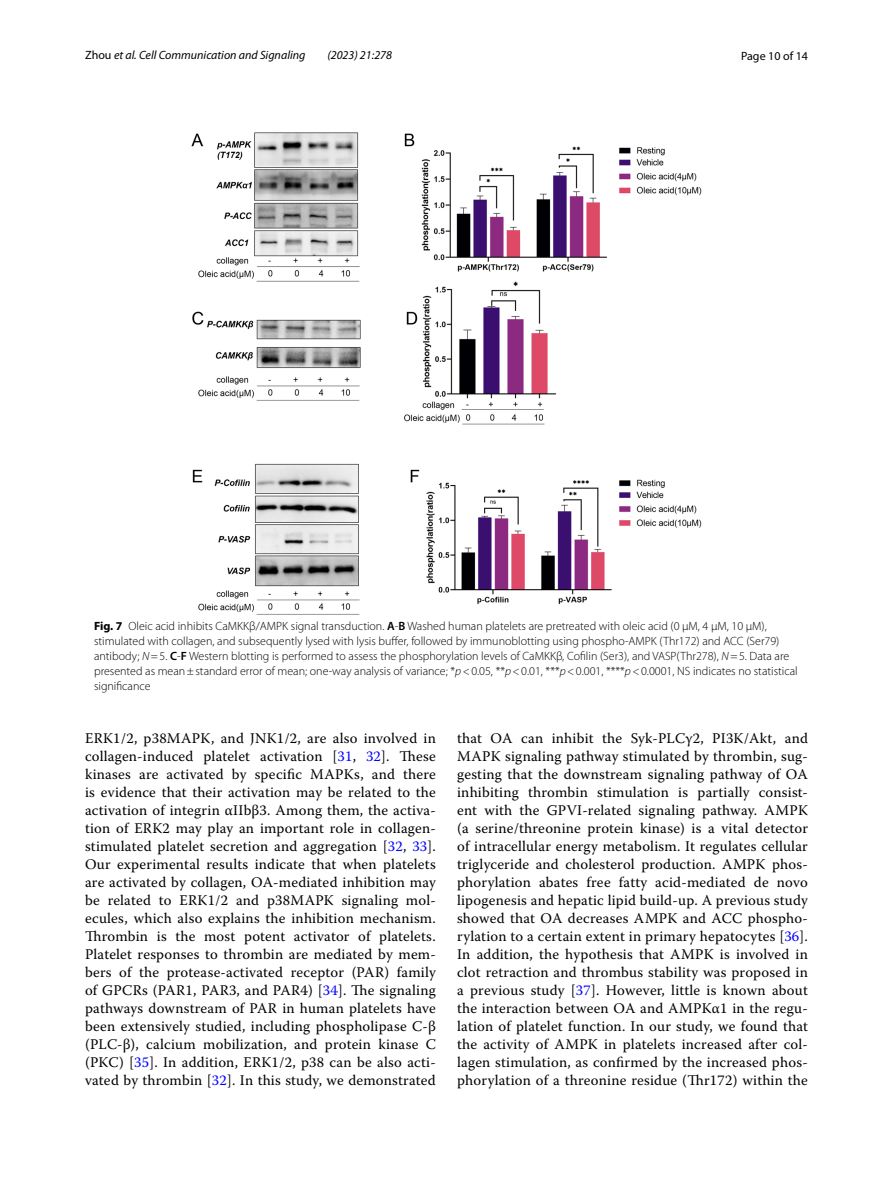
<style>
.page{position:relative;width:893px;height:1187px;background:#fff}
.page>*{position:absolute;margin:0;border:0;box-sizing:border-box;transform-origin:0 0}
.t1{font:14.7px/18px "Warnock Pro";letter-spacing:.015em;color:#000;text-align:justify}
.t2{font:300 12px/15px "Myriad Pro";color:#000}
.t3{font:italic 12px "Myriad Pro";color:#000}
.t4{font:12px "Myriad Pro";color:#000}
.s1{font-style:normal}
.s2{font-weight:700}
.s3{font-weight:600}
.s4{font-style:italic}
.s5{color:#00f}
</style>
<div class="page">
<img style="left:191px;top:133px;width:511px;height:482px">
<p class="t3" style="left:85px;top:48px;width:222px"><span class="s1">Zhou</span> et al. Cell Communication and Signaling</p>
<p class="t3" style="left:327px;top:48px;width:66px">(2023) 21:278</p>
<p class="t4" style="left:741px;top:48px;width:68px">Page 10 of 14</p>
<p class="t2" style="left:94px;top:618px;width:705px"><span class="s2">Fig. 7</span> Oleic acid inhibits CaMKKβ/AMPK signal transduction. <span class="s3">A</span>-<span class="s3">B</span> Washed human platelets are pretreated with oleic acid (0 µM, 4 µM, 10 µM), stimulated with collagen, and subsequently lysed with lysis buffer, followed by immunoblotting using phospho-AMPK (Thr172) and ACC (Ser79) antibody; <span class="s4">N</span>=5. <span class="s3">C</span>-<span class="s3">F</span> Western blotting is performed to assess the phosphorylation levels of CaMKKβ, Cofilin (Ser3), and VASP(Thr278), <span class="s4">N</span>=5. Data are presented as mean±standard error of mean; one-way analysis of variance; *<span class="s4">p</span>&lt;0.05, **<span class="s4">p</span>&lt;0.01, ***<span class="s4">p</span>&lt;0.001, ****<span class="s4">p</span>&lt;0.0001, NS indicates no statistical significance</p>
<p class="t1" style="left:85px;top:728px;width:352px">ERK1/2, p38MAPK, and JNK1/2, are also involved in collagen-induced platelet activation [<span class="s5">31</span>, <span class="s5">32</span>]. These kinases are activated by specific MAPKs, and there is evidence that their activation may be related to the activation of integrin αIIbβ3. Among them, the activa&shy;tion of ERK2 may play an important role in collagen&shy;stimulated platelet secretion and aggregation [<span class="s5">32</span>, <span class="s5">33</span>].<br>Our experimental results indicate that when platelets are activated by collagen, OA-mediated inhibition may be related to ERK1/2 and p38MAPK signaling mol&shy;ecules, which also explains the inhibition mechanism.<br>Thrombin is the most potent activator of platelets.<br>Platelet responses to thrombin are mediated by mem&shy;bers of the protease-activated receptor (PAR) family of GPCRs (PAR1, PAR3, and PAR4) [<span class="s5">34</span>]. The signaling pathways downstream of PAR in human platelets have been extensively studied, including phospholipase C-β (PLC-β), calcium mobilization, and protein kinase C (PKC) [<span class="s5">35</span>]. In addition, ERK1/2, p38 can be also acti&shy;vated by thrombin [<span class="s5">32</span>]. In this study, we demonstrated</p>
<p class="t1" style="left:457px;top:728px;width:352px">that OA can inhibit the Syk-PLCγ2, PI3K/Akt, and MAPK signaling pathway stimulated by thrombin, sug&shy;gesting that the downstream signaling pathway of OA inhibiting thrombin stimulation is partially consist&shy;ent with the GPVI-related signaling pathway. AMPK (a serine/threonine protein kinase) is a vital detector of intracellular energy metabolism. It regulates cellular triglyceride and cholesterol production. AMPK phos&shy;phorylation abates free fatty acid-mediated de novo lipogenesis and hepatic lipid build-up. A previous study showed that OA decreases AMPK and ACC phospho&shy;rylation to a certain extent in primary hepatocytes [<span class="s5">36</span>].<br>In addition, the hypothesis that AMPK is involved in clot retraction and thrombus stability was proposed in a previous study [<span class="s5">37</span>]. However, little is known about the interaction between OA and AMPKα1 in the regu&shy;lation of platelet function. In our study, we found that the activity of AMPK in platelets increased after col&shy;lagen stimulation, as confirmed by the increased phos&shy;phorylation of a threonine residue (Thr172) within the</p>
</div>
